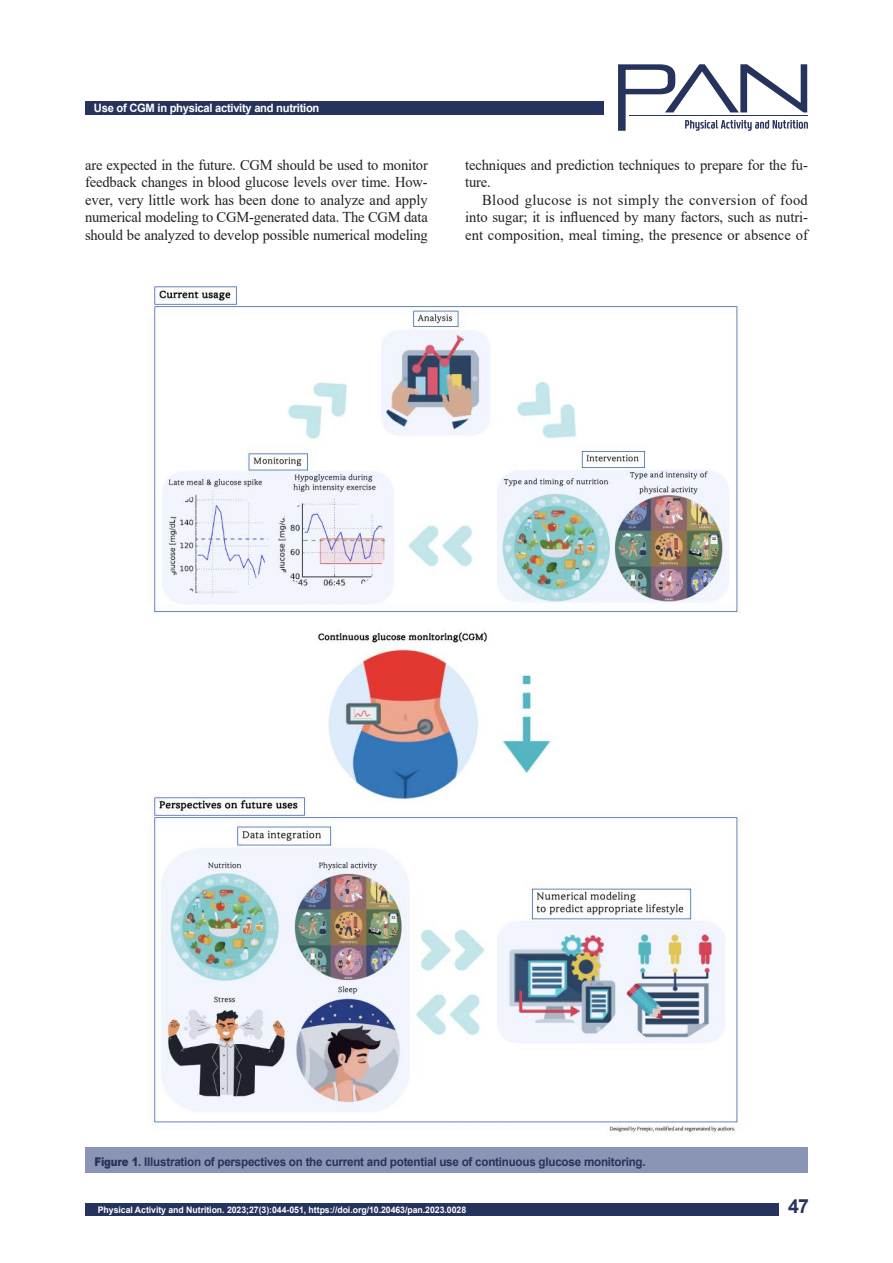
<style>
.page{position:relative;width:893px;height:1263px;background:#fff}
.page>*{position:absolute;margin:0;border:0;box-sizing:border-box;transform-origin:0 0}
.t1{font:700 19.5px "Arial";color:#26335c}
.t2{font:15px/17.5px "Times New Roman";letter-spacing:-.01em;color:#231f20;text-align:justify}
.t3{font:700 12px "Arial";letter-spacing:-.02em;color:#26335c}
.t4{font:700 11.55px "Arial";letter-spacing:-.025em;color:#fff}
.t5{font:700 9px "Arial";letter-spacing:-.005em;color:#fff}
.s1{font-weight:900}
</style>
<div class="page">
<div style="left:85px;top:1203px;width:693px;height:13px;background:#26335c"></div>
<div style="left:85px;top:101px;width:519px;height:14px;background:#26335c"></div>
<svg style="left:618px;top:64px;width:190px;height:67px"></svg>
<img style="left:149px;top:286px;width:597px;height:849px">
<div style="left:85px;top:1147px;width:723px;height:26px;background:#8a95b6"></div>
<p class="t4" style="left:94px;top:100px;width:227px">Use of CGM in physical activity and nutrition</p>
<p class="t2" style="left:85px;top:156px;width:344px">are expected in the future. CGM should be used to monitor feedback changes in blood glucose levels over time. How&shy;ever, very little work has been done to analyze and apply numerical modeling to CGM-generated data. The CGM data should be analyzed to develop possible numerical modeling</p>
<p class="t2" style="left:465px;top:156px;width:344px">techniques and prediction techniques to prepare for the fu&shy;ture.</p>
<p class="t2" style="left:465px;top:191px;width:344px;text-indent:17px">Blood glucose is not simply the conversion of food into sugar; it is influenced by many factors, such as nutri&shy;ent composition, meal timing, the presence or absence of</p>
<p class="t3" style="left:94px;top:1153px;width:553px"><span class="s1">Figure 1</span>. Illustration of perspectives on the current and potential use of continuous glucose monitoring.</p>
<p class="t5" style="left:98px;top:1203px;width:370px">Physical Activity and Nutrition. 2023;27(3):044-051, https://doi.org/10.20463/pan.2023.0028</p>
<h1 class="t1" style="left:788px;top:1192px;width:22px">47</h1>
</div>
